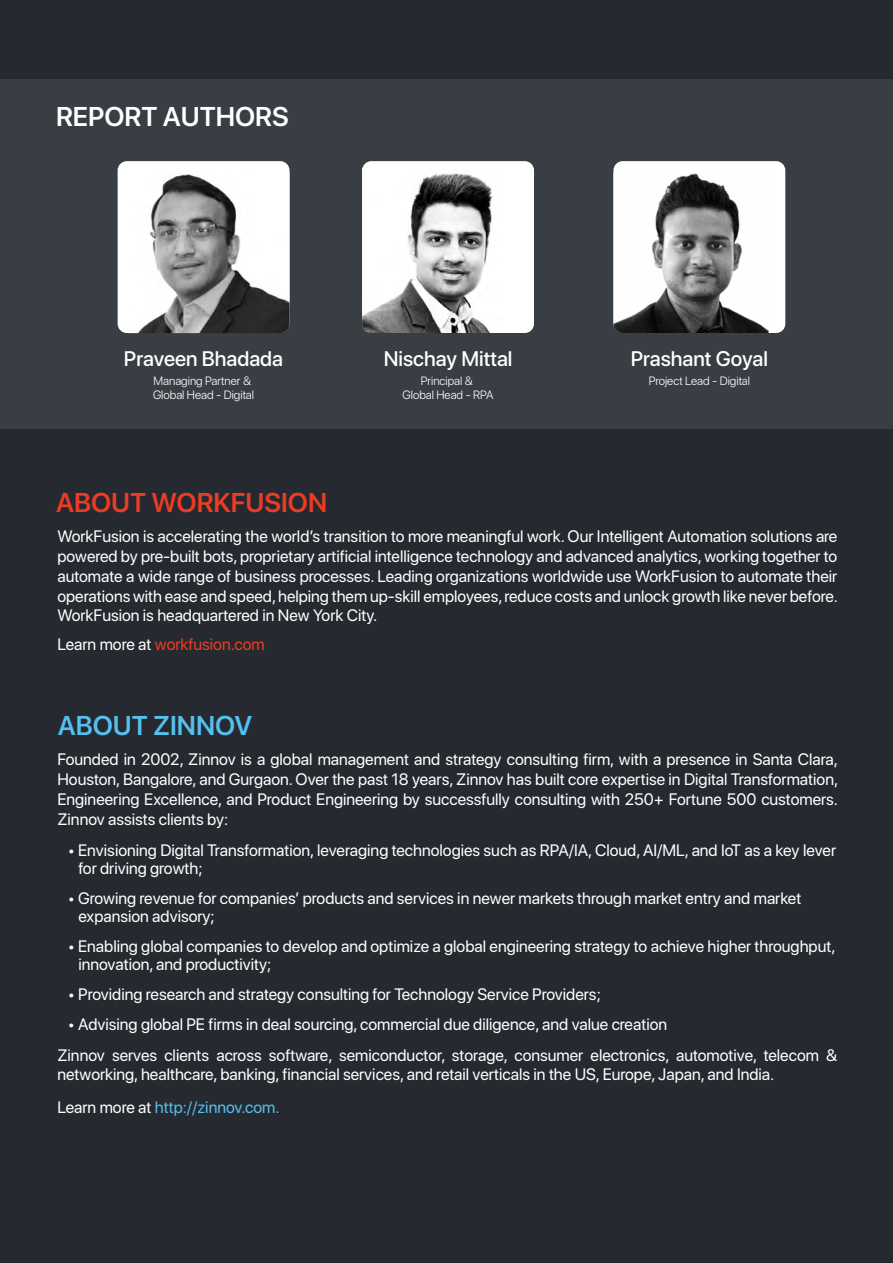
<style>
.page{position:relative;width:893px;height:1263px;background:#262a30}
.page>*{position:absolute;margin:0;border:0;box-sizing:border-box;transform-origin:0 0}
.t1{font:600 27px "SF Pro Display";color:#ed3b24}
.t2{font:600 27px "SF Pro Display";color:#fff}
.t3{font:600 27px "SF Pro Display";color:#54c0ed}
.t4{font:500 21px "SF Pro Display";color:#fff}
.t5{font:16.5px/19.8px "SF Pro Display";color:#fff}
.t6{font:16.5px "SF Pro Display";color:#54c0ed}
.t7{font:16.5px "SF Pro Display";color:#ed3b24}
.t8{font:300 12px/14.4px "SF Pro Display";color:#fff}
.s1{color:#fff}
</style>
<div class="page">
<div style="left:0;top:79px;width:893px;height:349px;background:#393e45"></div>
<div style="left:118px;top:161px;width:171px;height:172px;background:#fff;border-radius:9px"></div>
<div style="left:362px;top:161px;width:172px;height:172px;background:#fff;border-radius:9px"></div>
<div style="left:613px;top:161px;width:172px;height:172px;background:#fff;border-radius:9px"></div>
<img style="left:138px;top:174px;width:151px;height:159px">
<img style="left:362px;top:168px;width:131px;height:165px">
<img style="left:613px;top:173px;width:155px;height:160px">
<h1 class="t2" style="left:56px;top:101px;width:234px">REPORT AUTHORS</h1>
<p class="t4" style="left:124px;top:347px;width:161px">Praveen Bhadada</p>
<p class="t8" style="left:153px;top:373px;width:103px">Managing Partner &amp;<br>Global Head - Digital</p>
<h1 class="t1" style="left:56px;top:487px;width:273px">ABOUT WORKFUSION</h1>
<p class="t4" style="left:384px;top:347px;width:130px">Nischay Mittal</p>
<p class="t8" style="left:403px;top:373px;width:93px;text-align:center">Principal &amp;<br>Global Head - RPA</p>
<p class="t4" style="left:631px;top:347px;width:139px">Prashant Goyal</p>
<p class="t8" style="left:649px;top:373px;width:103px">Project Lead - Digital</p>
<p class="t5" style="left:57px;top:527px;width:782px;text-align:justify">WorkFusion is accelerating the world’s transition to more meaningful work. Our Intelligent Automation solutions are powered by pre-built bots, proprietary artificial intelligence technology and advanced analytics, working together to automate a wide range of business processes. Leading organizations worldwide use WorkFusion to automate their operations with ease and speed, helping them up-skill employees, reduce costs and unlock growth like never before.<br>WorkFusion is headquartered in New York City.</p>
<p class="t7" style="left:57px;top:635px;width:209px"><span class="s1">Learn more at</span> workfusion.com</p>
<h1 class="t3" style="left:58px;top:710px;width:196px">ABOUT ZINNOV</h1>
<p class="t5" style="left:57px;top:750px;width:782px;text-align:justify">Founded in 2002, Zinnov is a global management and strategy consulting firm, with a presence in Santa Clara, Houston, Bangalore, and Gurgaon. Over the past 18 years, Zinnov has built core expertise in Digital Transformation, Engineering Excellence, and Product Engineering by successfully consulting with 250+ Fortune 500 customers.<br>Zinnov assists clients by:</p>
<p class="t5" style="left:78px;top:841px;width:759px;line-height:18px;text-indent:-10px">• Envisioning Digital Transformation, leveraging technologies such as RPA/IA, Cloud, AI/ML, and IoT as a key lever for driving growth;</p>
<p class="t5" style="left:78px;top:889px;width:724px;line-height:18px;text-indent:-10px">• Growing revenue for companies’ products and services in newer markets through market entry and market expansion advisory;</p>
<p class="t5" style="left:78px;top:937px;width:759px;line-height:18px;text-indent:-10px">• Enabling global companies to develop and optimize a global engineering strategy to achieve higher throughput, innovation, and productivity;</p>
<p class="t5" style="left:68px;top:984px;width:534px">• Providing research and strategy consulting for Technology Service Providers;</p>
<p class="t5" style="left:68px;top:1014px;width:600px">• Advising global PE firms in deal sourcing, commercial due diligence, and value creation</p>
<p class="t5" style="left:57px;top:1045px;width:781px">Zinnov serves clients across software, semiconductor, storage, consumer electronics, automotive, telecom &amp; networking, healthcare, banking, financial services, and retail verticals in the US, Europe, Japan, and India.</p>
<p class="t6" style="left:57px;top:1097px;width:224px"><span class="s1">Learn more at</span> http://zinnov.com.</p>
</div>
